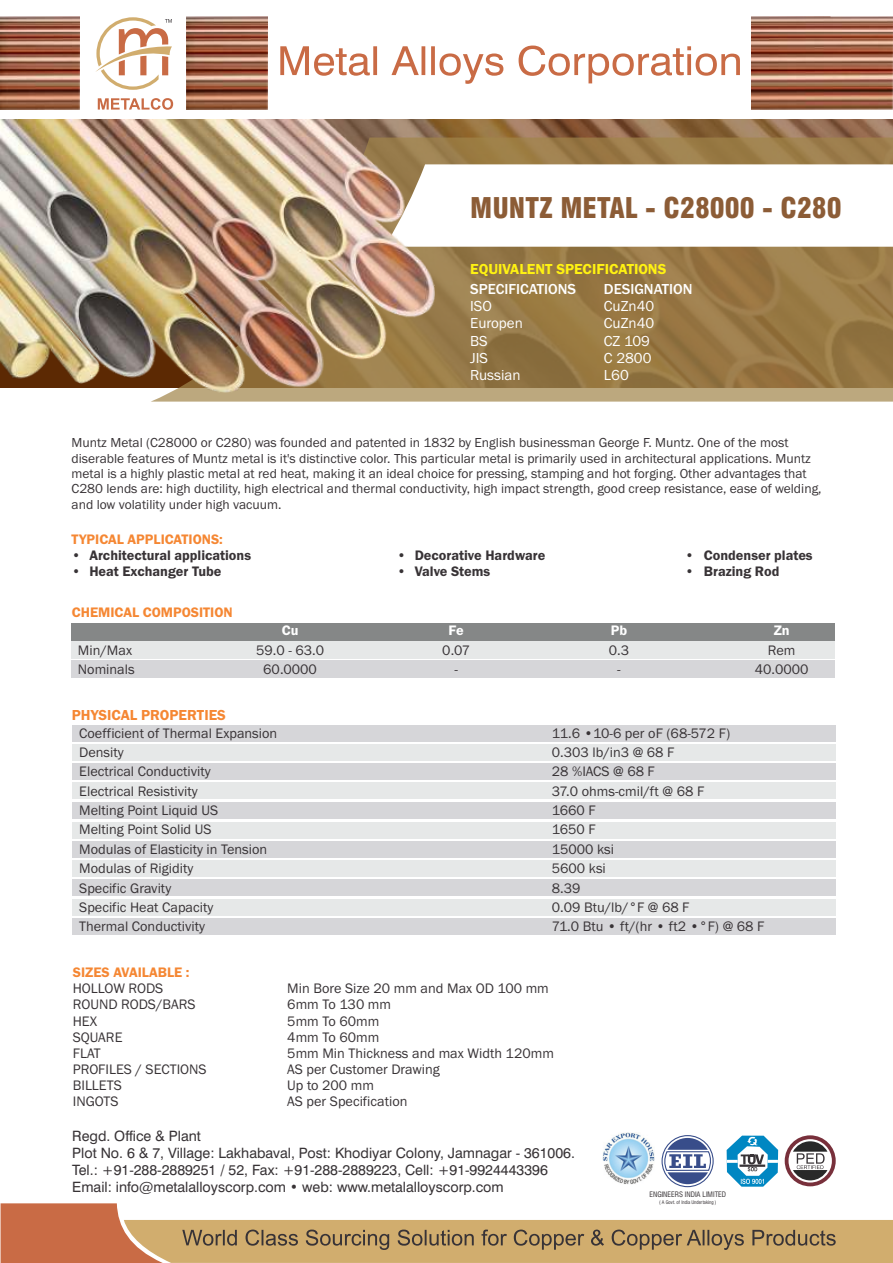
<style>
.page{position:relative;width:893px;height:1263px;background:#fff}
.page>*{position:absolute;margin:0;border:0;box-sizing:border-box;transform-origin:0 0}
.t1{font:900 condensed 27.9px "Swiss 721 BT";color:#8c5c36}
.t2{font:15px "Franklin Gothic";color:#fff}
.t3{font:500 15px "Franklin Gothic";color:#fff}
.t4{font:600 15px "Franklin Gothic";color:#fff212}
.t5{font:600 15px "Franklin Gothic";color:#f58733}
.t6{font:14.25px "Franklin Gothic";color:#383336}
.t7{font:14.25px/17.1px "Swiss 721 BT";color:#383336}
.t8{font:600 14.25px "Franklin Gothic";color:#383336}
.t9{font:600 14.25px "Franklin Gothic";color:#f58733}
.t10{font:600 14.25px "Franklin Gothic";color:#fff}
.t11{font:13.5px/15.3px "Franklin Gothic";color:#383336}
.t12{font:condensed 7.35px "Swiss 721 BT";color:#383336}
.t13{font:condensed 4.8px "Swiss 721 BT";color:#383336}
</style>
<div class="page">
<img style="left:0;top:16px;width:80px;height:93px">
<svg style="left:98px;top:98px;width:75px;height:12px"></svg>
<svg style="left:96px;top:17px;width:76px;height:73px"></svg>
<svg style="left:280px;top:46px;width:460px;height:38px"></svg>
<img style="left:751px;top:16px;width:141px;height:93px">
<img style="left:187px;top:16px;width:80px;height:93px">
<img style="left:435px;top:120px;width:458px;height:18px">
<svg style="left:151px;top:138px;width:742px;height:264px;background:#9c7e4c"></svg>
<svg style="left:435px;top:164px;width:458px;height:83px"></svg>
<img style="left:1px;top:120px;width:434px;height:273px">
<svg style="left:1px;top:1203px;width:892px;height:60px"></svg>
<svg style="left:727px;top:1135px;width:51px;height:52px"></svg>
<img style="left:603px;top:1133px;width:51px;height:52px">
<svg style="left:661px;top:1135px;width:53px;height:52px"></svg>
<svg style="left:664px;top:1138px;width:47px;height:46px"></svg>
<svg style="left:785px;top:1135px;width:51px;height:51px"></svg>
<div style="left:71px;top:623px;width:763px;height:18px;background:#858787"></div>
<div style="left:71px;top:641px;width:763px;height:18px;background:#e6e8e8"></div>
<div style="left:71px;top:660px;width:763px;height:18px;background:#d6d6d9"></div>
<div style="left:73px;top:725px;width:763px;height:17px;background:#d6d6d9"></div>
<div style="left:73px;top:822px;width:763px;height:16px;background:#e6e8e8"></div>
<div style="left:73px;top:744px;width:763px;height:17px;background:#e6e8e8"></div>
<div style="left:73px;top:841px;width:763px;height:17px;background:#d6d6d9"></div>
<div style="left:73px;top:782px;width:763px;height:17px;background:#e6e8e8"></div>
<div style="left:73px;top:860px;width:763px;height:17px;background:#e6e8e8"></div>
<div style="left:73px;top:899px;width:763px;height:17px;background:#e6e8e8"></div>
<div style="left:73px;top:763px;width:763px;height:17px;background:#d6d6d9"></div>
<div style="left:73px;top:802px;width:763px;height:16px;background:#d6d6d9"></div>
<div style="left:73px;top:879px;width:763px;height:17px;background:#d6d6d9"></div>
<div style="left:73px;top:918px;width:763px;height:17px;background:#d6d6d9"></div>
<h1 class="t1" style="left:470px;top:197px;width:373px">MUNTZ METAL - C28000 - C280</h1>
<p class="t4" style="left:470px;top:263px;width:198px">EQUIVALENT SPECIFICATIONS</p>
<p class="t3" style="left:470px;top:284px;width:107px">SPECIFICATIONS</p>
<p class="t3" style="left:604px;top:284px;width:90px">DESIGNATION</p>
<p class="t2" style="left:470px;top:301px;width:23px">ISO</p>
<p class="t2" style="left:604px;top:301px;width:52px">CuZn40</p>
<p class="t2" style="left:470px;top:318px;width:54px">Europen</p>
<p class="t2" style="left:604px;top:318px;width:52px">CuZn40</p>
<p class="t2" style="left:470px;top:335px;width:19px">BS</p>
<p class="t2" style="left:604px;top:335px;width:48px">CZ 109</p>
<p class="t2" style="left:470px;top:352px;width:19px">JIS</p>
<p class="t2" style="left:604px;top:352px;width:49px">C 2800</p>
<p class="t2" style="left:470px;top:369px;width:52px">Russian</p>
<p class="t2" style="left:604px;top:369px;width:26px">L60</p>
<p class="t11" style="left:72px;top:436px;width:752px">Muntz Metal (C28000 or C280) was founded and patented in 1832 by English businessman George F. Muntz. One of the most diserable features of Muntz metal is it's distinctive color. This particular metal is primarily used in architectural applications. Muntz metal is a highly plastic metal at red heat, making it an ideal choice for pressing, stamping and hot forging. Other advantages that C280 lends are: high ductility, high electrical and thermal conductivity, high impact strength, good creep resistance, ease of welding, and low volatility under high vacuum.</p>
<p class="t9" style="left:72px;top:534px;width:153px">TYPICAL APPLICATIONS:</p>
<p class="t8" style="left:72px;top:550px;width:181px">• Architectural applications</p>
<p class="t8" style="left:397px;top:550px;width:150px">• Decorative Hardware</p>
<p class="t8" style="left:685px;top:550px;width:129px">• Condenser plates</p>
<p class="t8" style="left:72px;top:566px;width:151px">• Heat Exchanger Tube</p>
<p class="t8" style="left:397px;top:566px;width:95px">• Valve Stems</p>
<p class="t8" style="left:685px;top:566px;width:96px">• Brazing Rod</p>
<p class="t9" style="left:72px;top:607px;width:162px">CHEMICAL COMPOSITION</p>
<p class="t10" style="left:282px;top:625px;width:18px">Cu</p>
<p class="t10" style="left:449px;top:625px;width:17px">Fe</p>
<p class="t10" style="left:611px;top:625px;width:18px">Pb</p>
<p class="t10" style="left:774px;top:625px;width:18px">Zn</p>
<p class="t6" style="left:78px;top:645px;width:56px">Min/Max</p>
<p class="t6" style="left:256px;top:645px;width:70px">59.0 - 63.0</p>
<p class="t6" style="left:442px;top:645px;width:29px">0.07</p>
<p class="t6" style="left:609px;top:645px;width:22px">0.3</p>
<p class="t6" style="left:768px;top:645px;width:29px">Rem</p>
<p class="t6" style="left:78px;top:664px;width:58px">Nominals</p>
<p class="t6" style="left:263px;top:664px;width:55px">60.0000</p>
<p class="t6" style="left:454px;top:664px;width:5px">-</p>
<p class="t6" style="left:617px;top:664px;width:5px">-</p>
<p class="t6" style="left:755px;top:664px;width:55px">40.0000</p>
<p class="t5" style="left:72px;top:709px;width:156px">PHYSICAL PROPERTIES</p>
<p class="t6" style="left:79px;top:727px;width:200px">Coefficient of Thermal Expansion</p>
<p class="t6" style="left:552px;top:727px;width:180px">11.6 •10-6 per oF (68-572 F)</p>
<p class="t6" style="left:79px;top:747px;width:46px">Density</p>
<p class="t6" style="left:552px;top:747px;width:124px">0.303 lb/in3 @ 68 F</p>
<p class="t6" style="left:79px;top:766px;width:133px">Electrical Conductivity</p>
<p class="t6" style="left:552px;top:766px;width:105px">28 %IACS @ 68 F</p>
<p class="t6" style="left:79px;top:786px;width:120px">Electrical Resistivity</p>
<p class="t6" style="left:552px;top:786px;width:154px">37.0 ohms-cmil/ft @ 68 F</p>
<p class="t6" style="left:79px;top:805px;width:141px">Melting Point Liquid US</p>
<p class="t6" style="left:552px;top:805px;width:45px">1660 F</p>
<p class="t6" style="left:79px;top:824px;width:134px">Melting Point Solid US</p>
<p class="t6" style="left:552px;top:824px;width:45px">1650 F</p>
<p class="t6" style="left:79px;top:844px;width:189px">Modulas of Elasticity in Tension</p>
<p class="t6" style="left:552px;top:844px;width:64px">15000 ksi</p>
<p class="t6" style="left:79px;top:863px;width:116px">Modulas of Rigidity</p>
<p class="t6" style="left:552px;top:863px;width:56px">5600 ksi</p>
<p class="t6" style="left:79px;top:883px;width:93px">Specific Gravity</p>
<p class="t6" style="left:552px;top:883px;width:30px">8.39</p>
<p class="t6" style="left:79px;top:902px;width:136px">Specific Heat Capacity</p>
<p class="t6" style="left:552px;top:902px;width:139px">0.09 Btu/lb/°F @ 68 F</p>
<p class="t6" style="left:79px;top:921px;width:127px">Thermal Conductivity</p>
<p class="t6" style="left:552px;top:921px;width:214px">71.0 Btu • ft/(hr • ft2 •°F) @ 68 F</p>
<p class="t9" style="left:73px;top:967px;width:118px">SIZES AVAILABLE :</p>
<p class="t6" style="left:73px;top:983px;width:92px">HOLLOW RODS</p>
<p class="t6" style="left:287px;top:983px;width:263px">Min Bore Size 20 mm and Max OD 100 mm</p>
<p class="t6" style="left:73px;top:999px;width:124px">ROUND RODS/BARS</p>
<p class="t6" style="left:287px;top:999px;width:105px">6mm To 130 mm</p>
<p class="t6" style="left:73px;top:1015px;width:26px">HEX</p>
<p class="t6" style="left:287px;top:1015px;width:94px">5mm To 60mm</p>
<p class="t6" style="left:73px;top:1032px;width:51px">SQUARE</p>
<p class="t6" style="left:287px;top:1032px;width:94px">4mm To 60mm</p>
<p class="t6" style="left:73px;top:1048px;width:29px">FLAT</p>
<p class="t6" style="left:287px;top:1048px;width:268px">5mm Min Thickness and max Width 120mm</p>
<p class="t6" style="left:73px;top:1064px;width:135px">PROFILES / SECTIONS</p>
<p class="t6" style="left:287px;top:1064px;width:154px">AS per Customer Drawing</p>
<p class="t6" style="left:73px;top:1080px;width:50px">BILLETS</p>
<p class="t6" style="left:287px;top:1080px;width:88px">Up to 200 mm</p>
<p class="t6" style="left:73px;top:1096px;width:47px">INGOTS</p>
<p class="t6" style="left:287px;top:1096px;width:122px">AS per Specification</p>
<p class="t7" style="left:72px;top:1128px;width:504px">Regd. Office &amp; Plant<br>Plot No. 6 &amp; 7, Village: Lakhabaval, Post: Khodiyar Colony, Jamnagar - 361006.<br>Tel.: +91-288-2889251 / 52, Fax: +91-288-2889223, Cell: +91-9924443396<br>Email: info@metalalloyscorp.com • web: www.metalalloyscorp.com</p>
<p class="t12" style="left:649px;top:1192px;width:78px">ENGINEERS INDIA LIMITED</p>
<p class="t13" style="left:659px;top:1200px;width:59px">( A Govt. of India Undertaking )</p>
</div>
